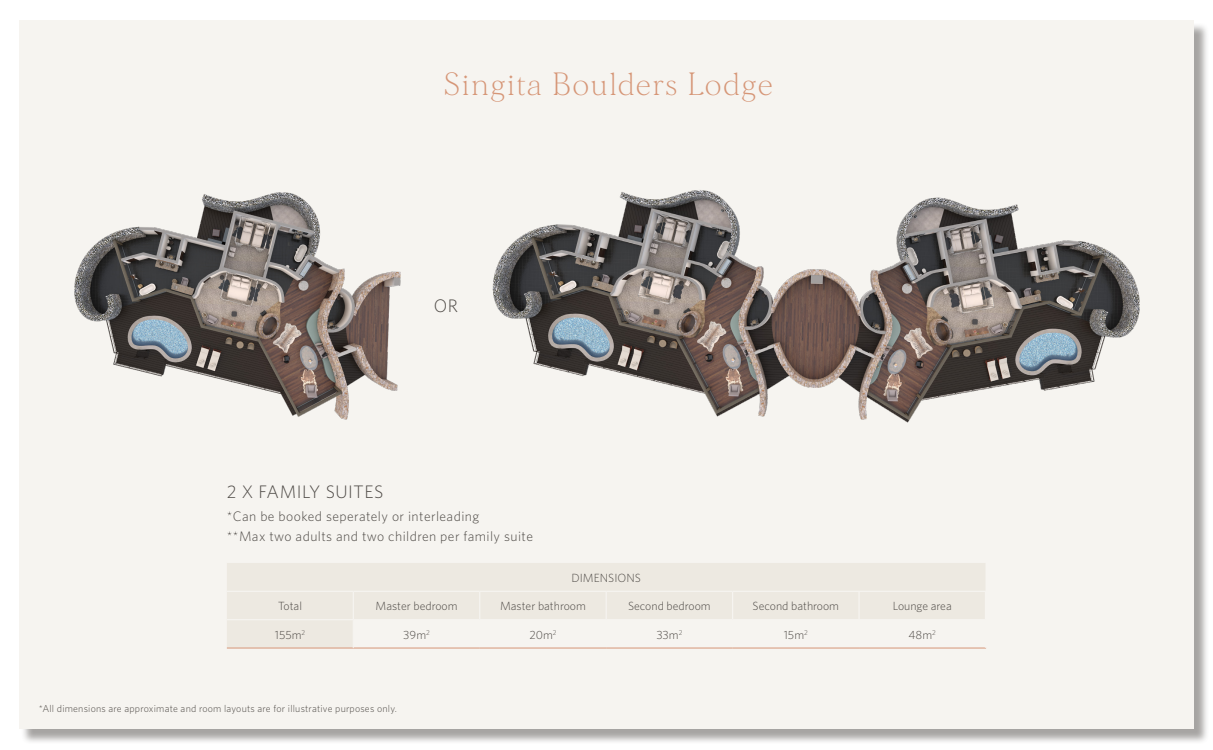
<style>
.page{position:relative;width:1213px;height:750px;background:#fff}
.page>*{position:absolute;margin:0;border:0;box-sizing:border-box;transform-origin:0 0}
.t1{font:200 30.62px "Morion";letter-spacing:.05em;color:#d69677}
.t2{font:300 18.12px "Whitney";letter-spacing:.03em;color:#4d4945}
.t3{font:300 13.75px "Whitney";letter-spacing:.03em;color:#4d4945}
.t4{font:300 11.88px "Whitney";color:#4d4945}
.t5{font:300 10px "Whitney";letter-spacing:.02em;color:#4d4945}
</style>
<div class="page">
<div style="left:21px;top:23px;width:1188px;height:722px;background:#4d4945;opacity:.5"></div>
<div style="left:19px;top:21px;width:1174px;height:708px;background:#f6f4f0"></div>
<img style="left:492px;top:190px;width:648px;height:233px">
<div style="left:227px;top:563px;width:758px;height:28px;background:#ede9e1"></div>
<hr style="left:227px;top:648px;width:126px;height:1px;background:#d69677">
<hr style="left:353px;top:648px;width:127px;height:1px;background:#d69677">
<hr style="left:480px;top:648px;width:126px;height:1px;background:#d69677">
<hr style="left:606px;top:648px;width:126px;height:1px;background:#d69677">
<hr style="left:732px;top:648px;width:127px;height:1px;background:#d69677">
<hr style="left:859px;top:648px;width:127px;height:1px;background:#d69677">
<svg style="left:227px;top:592px;width:758px;height:56px"></svg>
<hr style="left:480px;top:619px;width:126px;height:1px;background:#f6f4f0">
<hr style="left:606px;top:619px;width:126px;height:1px;background:#f6f4f0">
<hr style="left:732px;top:619px;width:127px;height:1px;background:#f6f4f0">
<hr style="left:859px;top:619px;width:127px;height:1px;background:#f6f4f0">
<hr style="left:984px;top:620px;width:2px;height:28px;background:#f6f4f0">
<img style="left:74px;top:192px;width:327px;height:227px">
<h1 class="t1" style="left:444px;top:67px;width:330px">Singita Boulders Lodge</h1>
<h2 class="t2" style="left:434px;top:294px;width:26px">OR</h2>
<h2 class="t2" style="left:227px;top:480px;width:158px">2 X FAMILY SUITES</h2>
<p class="t3" style="left:227px;top:528px;width:308px">**Max two adults and two children per family suite</p>
<p class="t3" style="left:227px;top:508px;width:254px">*Can be booked seperately or interleading</p>
<p class="t4" style="left:571px;top:570px;width:71px">DIMENSIONS</p>
<p class="t4" style="left:278px;top:598px;width:25px">Total</p>
<p class="t4" style="left:375px;top:598px;width:83px">Master bedroom</p>
<p class="t4" style="left:500px;top:598px;width:87px">Master bathroom</p>
<p class="t4" style="left:628px;top:598px;width:84px">Second bedroom</p>
<p class="t4" style="left:752px;top:598px;width:88px">Second bathroom</p>
<p class="t4" style="left:892px;top:598px;width:60px">Lounge area</p>
<p class="t4" style="left:275px;top:627px;width:32px">155m<sup>2</sup></p>
<p class="t4" style="left:403px;top:627px;width:28px">39m<sup>2</sup></p>
<p class="t4" style="left:529px;top:627px;width:29px">20m<sup>2</sup></p>
<p class="t4" style="left:656px;top:627px;width:28px">33m<sup>2</sup></p>
<p class="t4" style="left:783px;top:627px;width:26px">15m<sup>2</sup></p>
<p class="t4" style="left:908px;top:627px;width:29px">48m<sup>2</sup></p>
<p class="t5" style="left:39px;top:702px;width:359px">*All dimensions are approximate and room layouts are for illustrative purposes only.</p>
</div>
